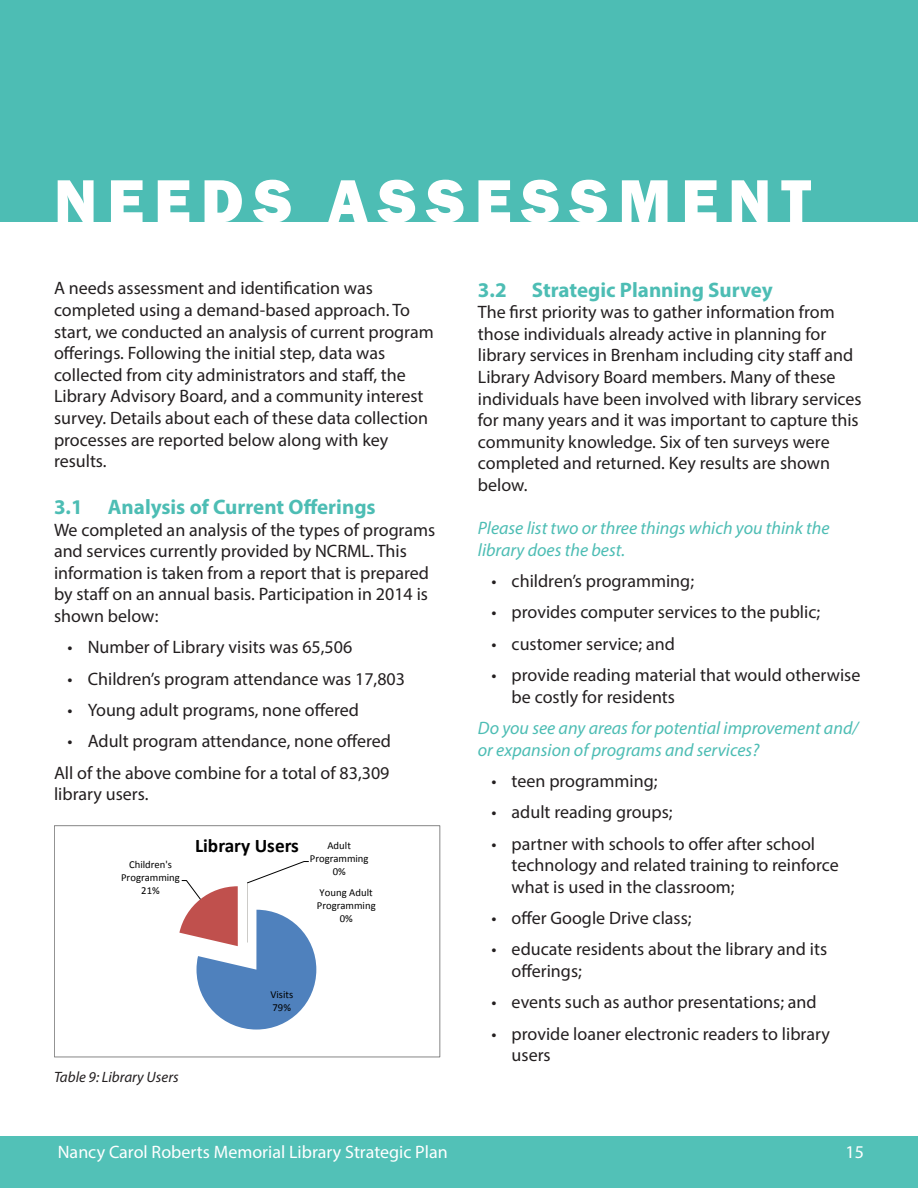
<style>
.page{position:relative;width:918px;height:1188px;background:#fff}
.page>*{position:absolute;margin:0;border:0;box-sizing:border-box;transform-origin:0 0}
.Chapter{font:800 63px "Franklin Gothic";letter-spacing:.16em;color:#fff}
.Heading{font:700 21px "Myriad Pro";color:#4dbdb4}
.t1{font:700 19.2px "Calibri";color:#000}
.Body{font:18px/21.6px "Myriad Pro";color:#231f20}
.Intro_to_Bullets{font:18px/21.6px "Myriad Pro";color:#231f20}
.Heading_2{font:italic 18px/21.6px "Myriad Pro";color:#4dbdb4}
.t2{font:18px "Myriad Pro";color:#fff}
.Table_Footer{font:italic 15px "Myriad Pro";color:#231f20}
.t3{font:10.65px/13px "Calibri";color:#000;text-align:center}
</style>
<div class="page">
<div style="left:0;top:1137px;width:918px;height:51px;background:#52c1b7"></div>
<div style="left:0;top:0;width:918px;height:221px;background:#4dbdb4"></div>
<svg style="left:179px;top:861px;width:137px;height:169px"></svg>
<div style="left:54px;top:825px;width:386px;height:232px;border:1px solid #868686"></div>
<p class="Chapter" style="left:54px;top:160px;width:758px">NEEDS ASSESSMENT</p>
<p class="Body" style="left:54px;top:277px;width:381px">A needs assessment and identification was completed using a demand-based approach. To start, we conducted an analysis of current program offerings. Following the initial step, data was collected from city administrators and staff, the Library Advisory Board, and a community interest survey. Details about each of these data collection processes are reported below along with key results.</p>
<p class="Heading" style="left:54px;top:493px;width:323px">3.1 Analysis of Current Offerings</p>
<p class="Intro_to_Bullets" style="left:54px;top:518px;width:383px">We completed an analysis of the types of programs and services currently provided by NCRML. This information is taken from a report that is prepared by staff on an annual basis. Participation in 2014 is shown below:</p>
<p class="Body" style="left:68px;top:636px;width:286px">• Number of Library visits was 65,506</p>
<p class="Body" style="left:68px;top:667px;width:339px">• Children’s program attendance was 17,803</p>
<p class="Body" style="left:68px;top:699px;width:293px">• Young adult programs, none offered</p>
<p class="Body" style="left:68px;top:730px;width:325px">• Adult program attendance, none offered</p>
<p class="Body" style="left:54px;top:761px;width:337px">All of the above combine for a total of 83,309 library users.</p>
<p class="t3" style="left:121px;top:858px;width:60px">Children's<br>Programming<br>21%</p>
<p class="t1" style="left:195px;top:833px;width:105px">Library Users</p>
<p class="t3" style="left:310px;top:839px;width:60px">Adult<br>Programming<br>0%</p>
<p class="t3" style="left:317px;top:885px;width:60px">Young Adult<br>Programming<br>0%</p>
<p class="Table_Footer" style="left:54px;top:1068px;width:126px">Table 9: Library Users</p>
<p class="t3" style="left:270px;top:988px;width:24px;text-align:left">Visits<br>79%</p>
<p class="Heading" style="left:478px;top:276px;width:297px">3.2 Strategic Planning Survey</p>
<p class="Body" style="left:478px;top:301px;width:385px">The first priority was to gather information from those individuals already active in planning for library services in Brenham including city staff and Library Advisory Board members. Many of these individuals have been involved with library services for many years and it was important to capture this community knowledge. Six of ten surveys were completed and returned. Key results are shown below.</p>
<p class="Heading_2" style="left:478px;top:517px;width:353px">Please list two or three things which you think the library does the best.</p>
<p class="Body" style="left:491px;top:570px;width:204px">• children’s programming;</p>
<p class="Body" style="left:491px;top:601px;width:330px">• provides computer services to the public;</p>
<p class="Body" style="left:491px;top:633px;width:185px">• customer service; and</p>
<p class="Body" style="left:512px;top:664px;width:350px;text-indent:-20px">• provide reading material that would otherwise be costly for residents</p>
<p class="Heading_2" style="left:478px;top:717px;width:382px">Do you see any areas for potential improvement and/ or expansion of programs and services?</p>
<p class="Body" style="left:491px;top:770px;width:168px">• teen programming;</p>
<p class="Body" style="left:491px;top:801px;width:183px">• adult reading groups;</p>
<p class="Body" style="left:512px;top:832px;width:329px;text-indent:-20px">• partner with schools to offer after school technology and related training to reinforce what is used in the classroom;</p>
<p class="Body" style="left:491px;top:907px;width:202px">• offer Google Drive class;</p>
<p class="Body" style="left:512px;top:938px;width:317px;text-indent:-20px">• educate residents about the library and its offerings;</p>
<p class="Body" style="left:491px;top:991px;width:327px">• events such as author presentations; and</p>
<p class="Body" style="left:512px;top:1022px;width:320px;text-indent:-20px">• provide loaner electronic readers to library users</p>
<p class="t2" style="left:58px;top:1141px;width:391px">Nancy Carol Roberts Memorial Library Strategic Plan</p>
<p class="t2" style="left:846px;top:1141px;width:20px">15</p>
</div>
